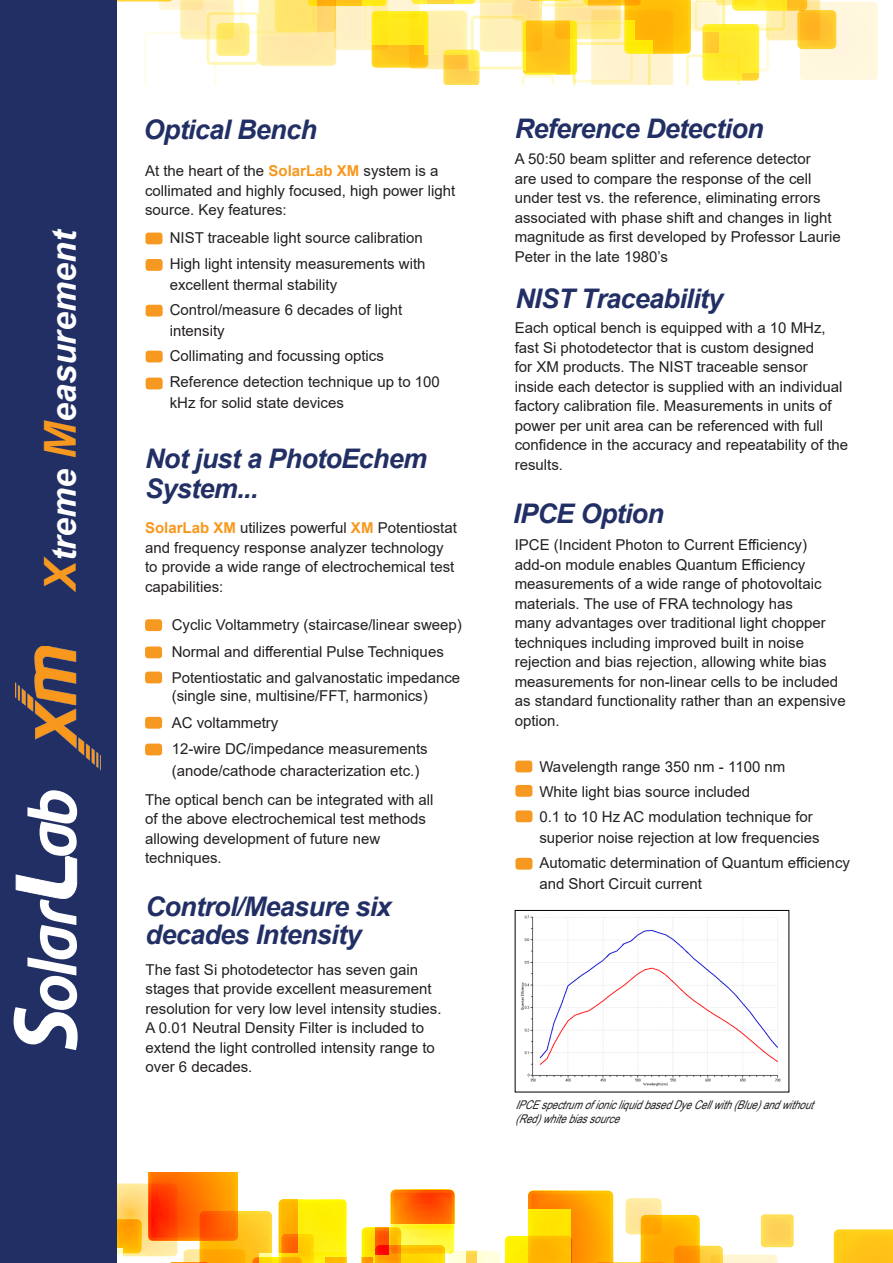
<style>
.page{position:relative;width:893px;height:1263px;background:#fff}
.page>*{position:absolute;margin:0;border:0;box-sizing:border-box;transform-origin:0 0}
.t1{font:italic 700 34.05px "Arial";color:#fff}
.Body_text{font:italic 700 27px/30px "Arial";letter-spacing:-.025em;color:#212f65}
.sub_sub{font:15px/19.5px "Arial";color:#231f20}
.t2{font:italic 12px/14.4px "Arial Narrow";color:#231f20}
.s1{font-size:44.1px;color:#f79821}
.s2{font-weight:700;color:#f7981d}
</style>
<div class="page">
<div style="left:761px;top:1214px;width:33px;height:33px;border:3px solid #ffcf06;border-radius:2px"></div>
<svg style="left:834px;top:1229px;width:59px;height:34px;background:#ffc71a"></svg>
<svg style="left:117px;top:1172px;width:675px;height:91px"></svg>
<div style="left:800px;top:2px;width:78px;height:78px;border:3px solid #ffcf06;border-radius:2px"></div>
<svg style="left:117px;top:0;width:759px;height:84px"></svg>
<div style="left:0;top:0;width:117px;height:1263px;background:#212f65"></div>
<img style="left:15px;top:647px;width:86px;height:124px">
<svg style="left:13px;top:790px;width:65px;height:260px"></svg>
<div style="left:145px;top:233px;width:17px;height:11px;background:#f79821;border-radius:3px"></div>
<div style="left:146px;top:259px;width:17px;height:12px;background:#f79821;border-radius:3px"></div>
<div style="left:146px;top:305px;width:17px;height:12px;background:#f79821;border-radius:3px"></div>
<div style="left:146px;top:351px;width:17px;height:11px;background:#f79821;border-radius:3px"></div>
<div style="left:146px;top:378px;width:17px;height:11px;background:#f79821;border-radius:3px"></div>
<div style="left:515px;top:761px;width:17px;height:11px;background:#f79821;border-radius:3px"></div>
<div style="left:515px;top:785px;width:17px;height:12px;background:#f79821;border-radius:3px"></div>
<div style="left:515px;top:810px;width:17px;height:12px;background:#f79821;border-radius:3px"></div>
<div style="left:515px;top:858px;width:17px;height:12px;background:#f79821;border-radius:3px"></div>
<div style="left:145px;top:619px;width:17px;height:12px;background:#f79821;border-radius:3px"></div>
<div style="left:145px;top:646px;width:17px;height:12px;background:#f79821;border-radius:3px"></div>
<div style="left:145px;top:672px;width:17px;height:11px;background:#f79821;border-radius:3px"></div>
<div style="left:145px;top:717px;width:17px;height:12px;background:#f79821;border-radius:3px"></div>
<div style="left:145px;top:744px;width:17px;height:11px;background:#f79821;border-radius:3px"></div>
<img style="left:520px;top:915px;width:261px;height:171px">
<div style="left:515px;top:910px;width:274px;height:182px;border:1px solid #000"></div>
<p class="t1" style="left:41px;top:591px;width:363px;rotate:-90deg"><span class="s1">X</span>treme <span class="s1">M</span>easurement</p>
<p class="Body_text" style="left:144px;top:115px;width:175px">Optical Bench</p>
<p class="sub_sub" style="left:145px;top:161px;width:312px">At the heart of the <span class="s2">SolarLab XM</span> system is a collimated and highly focused, high power light source. Key features:</p>
<p class="sub_sub" style="left:170px;top:228px;width:255px">NIST traceable light source calibration</p>
<p class="sub_sub" style="left:170px;top:253px;width:257px;line-height:21px">High light intensity measurements with excellent thermal stability</p>
<p class="sub_sub" style="left:170px;top:299px;width:234px;line-height:21px">Control/measure 6 decades of light intensity</p>
<p class="sub_sub" style="left:170px;top:346px;width:216px">Collimating and focussing optics</p>
<p class="sub_sub" style="left:170px;top:371px;width:272px;line-height:21px">Reference detection technique up to 100 kHz for solid state devices</p>
<p class="Body_text" style="left:145px;top:444px;width:284px">Not just a PhotoEchem<br>System...</p>
<p class="sub_sub" style="left:145px;top:518px;width:313px"><span class="s2">SolarLab XM</span> utilizes powerful <span class="s2">XM</span> Potentiostat and frequency response analyzer technology to provide a wide range of electrochemical test capabilities:</p>
<p class="sub_sub" style="left:172px;top:615px;width:292px">Cyclic Voltammetry (staircase/linear sweep)</p>
<p class="sub_sub" style="left:172px;top:642px;width:274px">Normal and differential Pulse Techniques</p>
<p class="sub_sub" style="left:172px;top:669px;width:290px;line-height:18px">Potentiostatic and galvanostatic impedance (single sine, multisine/FFT, harmonics)</p>
<p class="sub_sub" style="left:172px;top:713px;width:108px">AC voltammetry</p>
<p class="sub_sub" style="left:172px;top:738px;width:257px;line-height:21.6px">12-wire DC/impedance measurements (anode/cathode characterization etc.)</p>
<p class="sub_sub" style="left:145px;top:790px;width:290px">The optical bench can be integrated with all of the above electrochemical test methods allowing development of future new techniques.</p>
<p class="Body_text" style="left:146px;top:892px;width:247px">Control/Measure six</p>
<p class="Body_text" style="left:146px;top:920px;width:217px">decades Intensity</p>
<p class="sub_sub" style="left:146px;top:960px;width:297px">The fast Si photodetector has seven gain stages that provide excellent measurement resolution for very low level intensity studies.<br>A 0.01 Neutral Density Filter is included to extend the light controlled intensity range to over 6 decades.</p>
<p class="Body_text" style="left:515px;top:114px;width:250px">Reference Detection</p>
<p class="sub_sub" style="left:515px;top:149px;width:327px">A 50:50 beam splitter and reference detector<br>are used to compare the response of the cell under test vs. the reference, eliminating errors associated with phase shift and changes in light magnitude as first developed by Professor Laurie Peter in the late 1980’s</p>
<p class="Body_text" style="left:515px;top:285px;width:209px">NIST Traceability</p>
<p class="sub_sub" style="left:515px;top:318px;width:335px">Each optical bench is equipped with a 10 MHz, fast Si photodetector that is custom designed<br>for XM products. The NIST traceable sensor inside each detector is supplied with an individual factory calibration file. Measurements in units of power per unit area can be referenced with full confidence in the accuracy and repeatability of the results.</p>
<p class="Body_text" style="left:513px;top:499px;width:152px">IPCE Option</p>
<p class="sub_sub" style="left:515px;top:535px;width:333px">IPCE (Incident Photon to Current Efficiency) add-on module enables Quantum Efficiency measurements of a wide range of photovoltaic materials. The use of FRA technology has<br>many advantages over traditional light chopper techniques including improved built in noise rejection and bias rejection, allowing white bias measurements for non-linear cells to be included as standard functionality rather than an expensive option.</p>
<p class="sub_sub" style="left:539px;top:756px;width:247px">Wavelength range 350 nm - 1100 nm</p>
<p class="sub_sub" style="left:539px;top:782px;width:212px">White light bias source included</p>
<p class="sub_sub" style="left:539px;top:806px;width:282px;line-height:21px">0.1 to 10 Hz AC modulation technique for superior noise rejection at low frequencies</p>
<p class="sub_sub" style="left:539px;top:852px;width:312px;line-height:21px">Automatic determination of Quantum efficiency and Short Circuit current</p>
<p class="t2" style="left:515px;top:1097px;width:306px">IPCEspectrumofionicliquidbasedDyeCellwith(Blue)andwithout (Red)whitebiassource</p>
</div>
